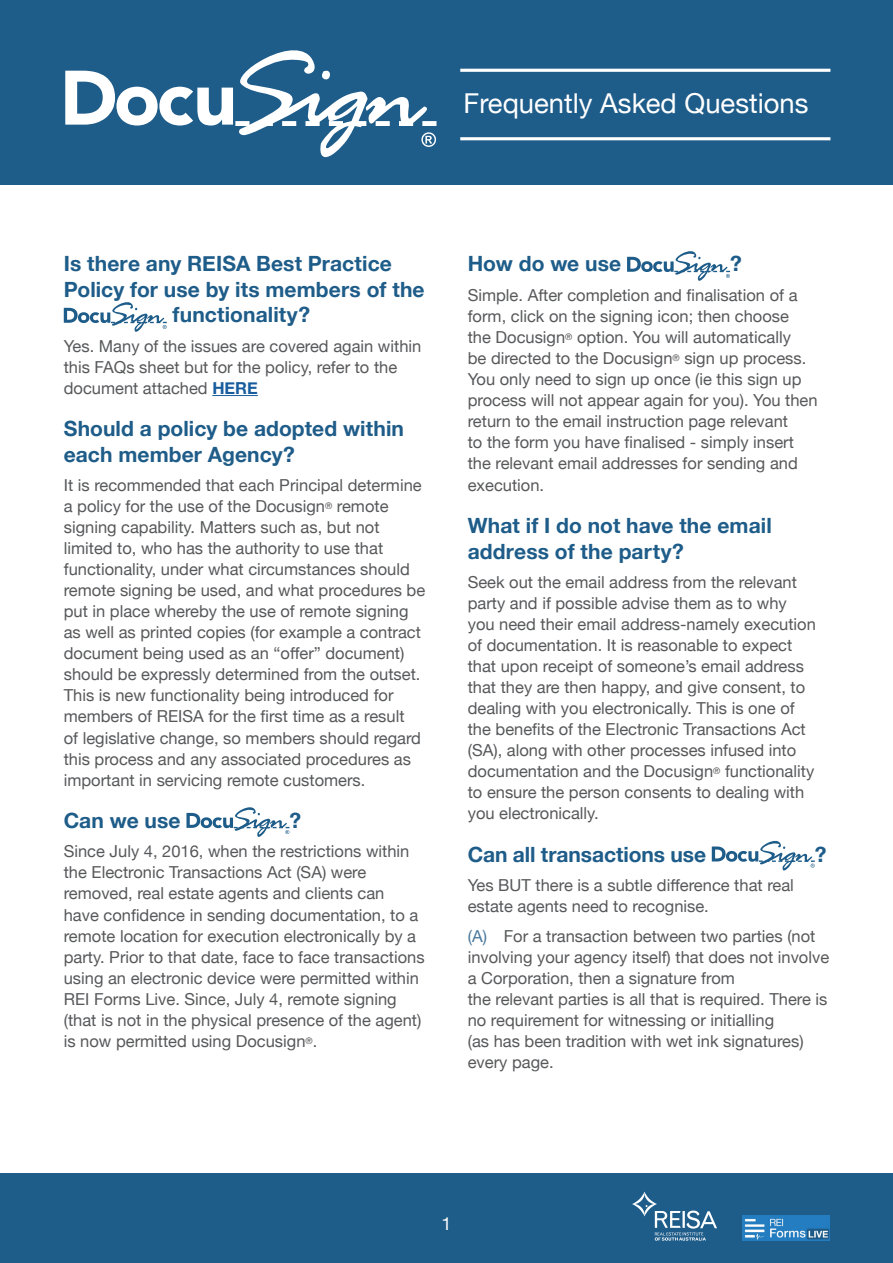
<style>
.page{position:relative;width:893px;height:1263px;background:#fff}
.page>*{position:absolute;margin:0;border:0;box-sizing:border-box;transform-origin:0 0}
.t1{font:27.45px "Helvetica Neue";color:#fff}
.t2{font:700 21px/25.5px "Helvetica Neue";letter-spacing:.005em;color:#1e5c89}
.t3{font:18px "Helvetica Neue";color:#fff}
.t4{font:16.5px/21px "Helvetica Neue";color:#57585a}
.s1{font-weight:700;color:#175d9e}
.s2{color:#49789c}
</style>
<div class="page">
<div style="left:0;top:0;width:893px;height:185px;background:#1e5c89"></div>
<div style="left:0;top:1174px;width:893px;height:89px;background:#1e5c89"></div>
<img style="left:743px;top:1216px;width:86px;height:24px">
<svg style="left:632px;top:1191px;width:85px;height:49px"></svg>
<hr style="left:460px;top:69px;width:370px;height:3px;background:#fff">
<hr style="left:460px;top:137px;width:370px;height:3px;background:#fff">
<svg style="left:65px;top:50px;width:371px;height:108px"></svg>
<hr style="left:212px;top:395px;width:46px;height:1px;background:#175d9e">
<svg style="left:64px;top:302px;width:103px;height:30px"></svg>
<svg style="left:186px;top:807px;width:103px;height:30px"></svg>
<svg style="left:627px;top:251px;width:103px;height:30px"></svg>
<svg style="left:712px;top:840px;width:103px;height:31px"></svg>
<h1 class="t1" style="left:464px;top:83px;width:346px">Frequently Asked Questions</h1>
<p class="t2" style="left:64px;top:252px;width:330px">Is there any REISA Best Practice</p>
<p class="t2" style="left:64px;top:277px;width:362px">Policy for use by its members of the</p>
<p class="t2" style="left:173px;top:303px;width:139px">functionality?</p>
<p class="t4" style="left:64px;top:336px;width:359px">Yes. Many of the issues are covered again within this FAQs sheet but for the policy, refer to the document attached <span class="s1">HERE</span></p>
<p class="t2" style="left:64px;top:417px;width:342px">Should a policy be adopted within each member Agency?</p>
<p class="t4" style="left:64px;top:476px;width:363px">It is recommended that each Principal determine a policy for the use of the Docusign<sup>®</sup> remote signing capability. Matters such as, but not limited to, who has the authority to use that functionality, under what circumstances should remote signing be used, and what procedures be put in place whereby the use of remote signing as well as printed copies (for example a contract document being used as an “offer” document) should be expressly determined from the outset.<br>This is new functionality being introduced for members of REISA for the first time as a result<br>of legislative change, so members should regard this process and any associated procedures as important in servicing remote customers.</p>
<p class="t2" style="left:64px;top:808px;width:118px">Can we use</p>
<p class="t2" style="left:289px;top:808px;width:13px">?</p>
<p class="t4" style="left:64px;top:842px;width:362px">Since July 4, 2016, when the restrictions within the Electronic Transactions Act (SA) were removed, real estate agents and clients can<br>have confidence in sending documentation, to a remote location for execution electronically by a party. Prior to that date, face to face transactions using an electronic device were permitted within REI Forms Live. Since, July 4, remote signing (that is not in the physical presence of the agent) is now permitted using Docusign<sup>®</sup>.</p>
<p class="t2" style="left:468px;top:252px;width:155px">How do we use</p>
<p class="t2" style="left:730px;top:252px;width:13px">?</p>
<p class="t4" style="left:468px;top:285px;width:351px">Simple. After completion and finalisation of a form, click on the signing icon; then choose<br>the Docusign<sup>®</sup> option. You will automatically<br>be directed to the Docusign<sup>®</sup> sign up process.<br>You only need to sign up once (ie this sign up process will not appear again for you). You then return to the email instruction page relevant<br>to the form you have finalised - simply insert the relevant email addresses for sending and execution.</p>
<p class="t2" style="left:468px;top:513px;width:305px">What if I do not have the email address of the party?</p>
<p class="t4" style="left:468px;top:573px;width:350px">Seek out the email address from the relevant party and if possible advise them as to why you need their email address-namely execution of documentation. It is reasonable to expect that upon receipt of someone’s email address that they are then happy, and give consent, to dealing with you electronically. This is one of the benefits of the Electronic Transactions Act (SA), along with other processes infused into documentation and the Docusign<sup>®</sup> functionality to ensure the person consents to dealing with you electronically.</p>
<p class="t2" style="left:468px;top:842px;width:240px">Can all transactions use</p>
<p class="t2" style="left:815px;top:842px;width:13px">?</p>
<p class="t4" style="left:468px;top:876px;width:328px">Yes BUT there is a subtle difference that real estate agents need to recognise.</p>
<p class="t4" style="left:468px;top:926px;width:363px"><span class="s2">(A)</span> For a transaction between two parties (not involving your agency itself) that does not involve a Corporation, then a signature from<br>the relevant parties is all that is required. There is no requirement for witnessing or initialling<br>(as has been tradition with wet ink signatures) every page.</p>
<p class="t3" style="left:441px;top:1210px;width:12px">1</p>
</div>
